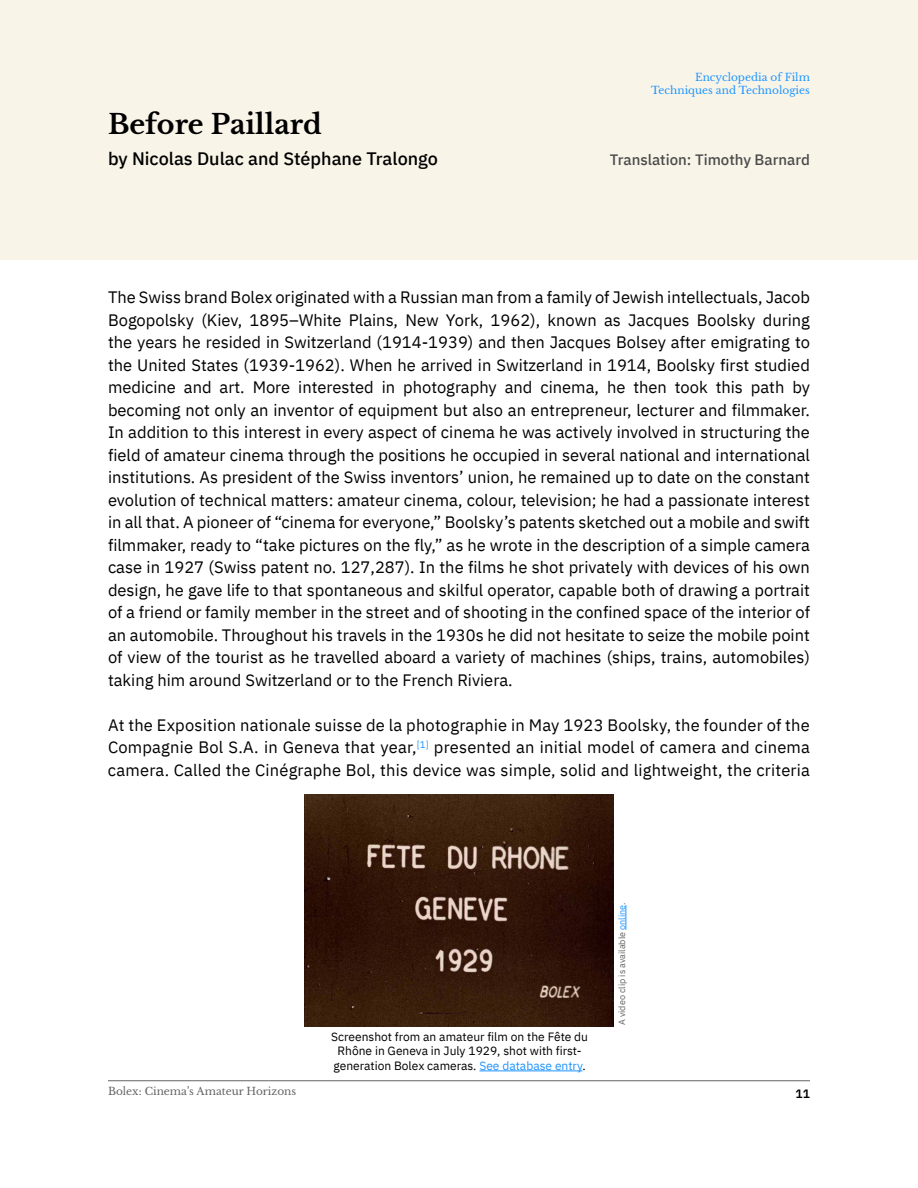
<style>
.page{position:relative;width:918px;height:1188px;background:#fff}
.page>*{position:absolute;margin:0;border:0;box-sizing:border-box;transform-origin:0 0}
.t1{font:700 27px "Libre Baskerville";color:#000}
.t2{font:500 18px "IBM Plex Sans";color:#000}
.t3{font:16.5px/22.5px "IBM Plex Sans";color:#000;text-align:right}
.t4{font:500 15px "IBM Plex Sans";color:#4b4b4b}
.t5{font:12px "IBM Plex Sans";color:#000}
.t6{font:600 12px "IBM Plex Sans";color:#000}
.t7{font:10.5px/12.6px "Libre Baskerville";color:#1f95ff;text-align:right}
.t8{font:10.5px "Libre Baskerville";color:#646464}
.t9{font:9.6px "IBM Plex Sans";color:#1f95ff}
.t10{font:9px "IBM Plex Sans";color:#646464}
.s1{font-size:16.5px;color:#000}
.s2{color:#1f95ff}
</style>
<div class="page">
<hr style="left:108px;top:1080px;width:702px;height:1px;background:#646464">
<div style="left:0;top:0;width:918px;height:259px;background:#f8f4e8"></div>
<img style="left:304px;top:795px;width:309px;height:231px">
<hr style="left:479px;top:1071px;width:103px;height:1px;background:#1f95ff">
<svg style="left:626px;top:905px;width:1px;height:25px"></svg>
<h1 class="t1" style="left:108px;top:108px;width:215px">Before Paillard</h1>
<p class="t2" style="left:108px;top:144px;width:331px">by Nicolas Dulac and Stéphane Tralongo</p>
<p class="t7" style="left:651px;top:71px;width:160px">Encyclopedia of Film<br>Techniques and Technologies</p>
<p class="t4" style="left:610px;top:148px;width:202px">Translation: Timothy Barnard</p>
<p class="t3" style="left:108px;top:285px;width:704px">The Swiss brand Bolex originated with a Russian man from a family of Jewish intellectuals, Jacob Bogopolsky (Kiev, 1895–White Plains, New York, 1962 ,) known as Jacques Boolsky during the years he resided in Switzerland (1914-1939) and then Jacques Bolsey after emigrating to the United States (1939-1962 .) When he arrived in Switzerland in 1914, Boolsky first studied by</p>
<p class="t3" style="left:108px;top:375px;width:704px;text-align:left">medicine<br>becoming not only an inventor of equipment but also an entrepreneur, lecturer and filmmaker.<br>In addition to this interest in every aspect of cinema he was actively involved in structuring the field of amateur cinema through the positions he occupied in several national and international institutions. As president of the Swiss inventors’ union, he remained up to date on the constant evolution of technical matters: amateur cinema, colour, television; he had a passionate interest in all that A. pioneer of “cinema for everyone,” Boolsky s’ patents sketched out a mobile and swift filmmaker, ready to “take pictures on the fly,” as he wrote in the description of a simple camera case in 1927 (Swiss patent no. 127,287 .) In the films he shot privately with devices of his own design, he gave life to that spontaneous and skilful operator, capable both of drawing a portrait of a friend or family member in the street and of shooting in the confined space of the interior of an automobile. Throughout his travels in the 1930s he did not hesitate to seize the mobile point of view of the tourist as he travelled aboard a variety of machines (ships, trains, automobiles( taking him around Switzerland or to the French Riviera.</p>
<p class="t3" style="left:108px;top:712px;width:704px">At the Exposition nationale suisse de la photographie in May 1923 Boolsky, the founder of the presented an initial model of camera and cinema</p>
<p class="t3" style="left:184px;top:375px;width:29px">and</p>
<p class="t3" style="left:298px;top:375px;width:77px">interested</p>
<p class="t3" style="left:382px;top:375px;width:15px">in</p>
<p class="t3" style="left:403px;top:375px;width:95px">photography</p>
<p class="t3" style="left:505px;top:375px;width:29px">and</p>
<p class="t3" style="left:540px;top:375px;width:60px">cinema,</p>
<p class="t3" style="left:607px;top:375px;width:20px">he</p>
<p class="t3" style="left:633px;top:375px;width:35px">then</p>
<p class="t3" style="left:675px;top:375px;width:34px">took</p>
<p class="t3" style="left:716px;top:375px;width:29px">this</p>
<p class="t3" style="left:751px;top:375px;width:35px">path</p>
<p class="t3" style="left:253px;top:375px;width:39px">More</p>
<p class="t3" style="left:220px;top:375px;width:27px">art.</p>
<p class="t9" style="left:412px;top:737px;width:18px">] 1[<span class="s1">,</span></p>
<p class="t3" style="left:108px;top:735px;width:704px;text-align:left">Compagnie Bol A.S in. Geneva that year<br>camera. Called the Cinégraphe Bol, this device was simple, solid and lightweight, the criteria</p>
<p class="t8" style="left:108px;top:1085px;width:190px">Bolex: Cinema s’ Amateur Horizons</p>
<p class="t5" style="left:331px;top:1028px;width:258px">Screenshot from an amateur film on the Fête du</p>
<p class="t5" style="left:333px;top:1056px;width:254px">generation Bolex cameras. <span class="s2">See database entry</span>.</p>
<p class="t5" style="left:338px;top:1042px;width:246px">Rhône in Geneva in July 1929, shot with first-</p>
<p class="t10" style="left:615px;top:1025px;width:124px;rotate:-90deg">A video clip is available <span class="s2">online</span>.</p>
<p class="t6" style="left:796px;top:1085px;width:16px">11</p>
</div>
